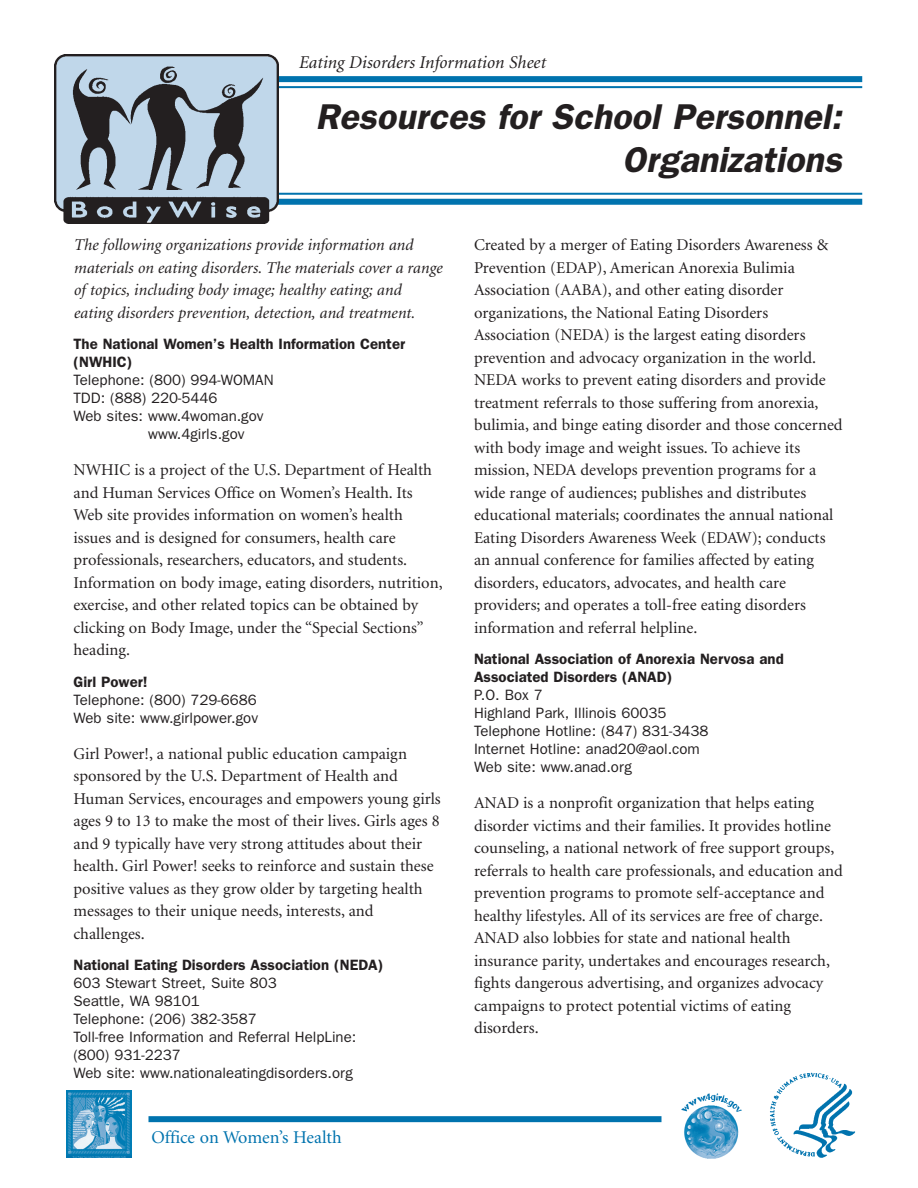
<style>
.page{position:relative;width:918px;height:1188px;background:#fff}
.page>*{position:absolute;margin:0;border:0;box-sizing:border-box;transform-origin:0 0}
.t1{font:italic 600 36px/43.2px "Franklin Gothic";color:#231f20;text-align:right}
.t2{font:italic 18px "Minion";color:#231f20}
.t3{font:18px "Minion";color:#0073ae}
.t4{font:16.5px/22.5px "Minion";color:#231f20}
.t5{font:italic 16.5px/22.5px "Minion";color:#231f20}
.t6{font:15px/18px "Franklin Gothic";color:#231f20}
.t7{font:600 15px/18px "Franklin Gothic";color:#231f20}
</style>
<div class="page">
<div style="left:245px;top:76px;width:617px;height:6px;background:#0073ae"></div>
<hr style="left:245px;top:86px;width:617px;height:2px;background:#0073ae">
<hr style="left:250px;top:193px;width:612px;height:2px;background:#0073ae">
<div style="left:250px;top:199px;width:612px;height:6px;background:#0073ae"></div>
<img style="left:681px;top:1093px;width:61px;height:66px">
<img style="left:770px;top:1072px;width:86px;height:86px">
<div style="left:63px;top:1091px;width:69px;height:67px;background:linear-gradient(to bottom,#fff,#fff)"></div>
<img style="left:67px;top:1091px;width:64px;height:67px">
<div style="left:148px;top:1116px;width:514px;height:6px;background:#0073ae"></div>
<img style="left:55px;top:55px;width:224px;height:168px">
<p class="t2" style="left:298px;top:55px;width:248px">Eating Disorders Information Sheet</p>
<h1 class="t1" style="left:315px;top:98px;width:534px">Resources for School Personnel:<br>Organizations</h1>
<p class="t5" style="left:74px;top:235px;width:370px">The following organizations provide information and materials on eating disorders. The materials cover a range of topics, including body image; healthy eating; and eating disorders prevention, detection, and treatment.</p>
<p class="t7" style="left:74px;top:336px;width:333px">The National Women’s Health Information Center (NWHIC)</p>
<p class="t6" style="left:74px;top:372px;width:202px">Telephone: (800) 994-WOMAN</p>
<p class="t6" style="left:74px;top:390px;width:145px">TDD: (888) 220-5446</p>
<p class="t6" style="left:74px;top:408px;width:191px">Web sites: www.4woman.gov</p>
<p class="t6" style="left:148px;top:426px;width:98px">www.4girls.gov</p>
<p class="t4" style="left:74px;top:460px;width:371px">NWHIC is a project of the U.S. Department of Health and Human Services Office on Women’s Health. Its Web site provides information on women’s health issues and is designed for consumers, health care professionals, researchers, educators, and students.<br>Information on body image, eating disorders, nutrition, exercise, and other related topics can be obtained by clicking on Body Image, under the “Special Sections” heading.</p>
<p class="t7" style="left:74px;top:674px;width:76px">Girl Power!</p>
<p class="t6" style="left:74px;top:692px;width:186px">Telephone: (800) 729-6686<br>Web site: www.girlpower.gov</p>
<p class="t4" style="left:74px;top:744px;width:369px">Girl Power!, a national public education campaign sponsored by the U.S. Department of Health and Human Services, encourages and empowers young girls ages 9 to 13 to make the most of their lives. Girls ages 8 and 9 typically have very strong attitudes about their health. Girl Power! seeks to reinforce and sustain these positive values as they grow older by targeting health messages to their unique needs, interests, and challenges.</p>
<p class="t7" style="left:74px;top:957px;width:312px">National Eating Disorders Association (NEDA)</p>
<p class="t6" style="left:74px;top:975px;width:284px">603 Stewart Street, Suite 803<br>Seattle, WA 98101<br>Telephone: (206) 382-3587<br>Toll-free Information and Referral HelpLine: (800) 931-2237<br>Web site: www.nationaleatingdisorders.org</p>
<p class="t3" style="left:152px;top:1130px;width:192px">Office on Women’s Health</p>
<p class="t4" style="left:474px;top:235px;width:370px">Created by a merger of Eating Disorders Awareness &amp; Prevention (EDAP), American Anorexia Bulimia Association (AABA), and other eating disorder organizations, the National Eating Disorders Association (NEDA) is the largest eating disorders prevention and advocacy organization in the world.<br>NEDA works to prevent eating disorders and provide treatment referrals to those suffering from anorexia, bulimia, and binge eating disorder and those concerned with body image and weight issues. To achieve its mission, NEDA develops prevention programs for a wide range of audiences; publishes and distributes educational materials; coordinates the annual national Eating Disorders Awareness Week (EDAW); conducts an annual conference for families affected by eating disorders, educators, advocates, and health care providers; and operates a toll-free eating disorders information and referral helpline.</p>
<p class="t7" style="left:474px;top:651px;width:311px">National Association of Anorexia Nervosa and<br>Associated Disorders (ANAD)</p>
<p class="t6" style="left:474px;top:687px;width:236px">P.O. Box 7<br>Highland Park, Illinois 60035<br>Telephone Hotline: (847) 831-3438<br>Internet Hotline: anad20@aol.com<br>Web site: www.anad.org</p>
<p class="t4" style="left:474px;top:793px;width:370px">ANAD is a nonprofit organization that helps eating disorder victims and their families. It provides hotline counseling, a national network of free support groups, referrals to health care professionals, and education and prevention programs to promote self-acceptance and healthy lifestyles. All of its services are free of charge.<br>ANAD also lobbies for state and national health insurance parity, undertakes and encourages research, fights dangerous advertising, and organizes advocacy campaigns to protect potential victims of eating disorders.</p>
</div>
